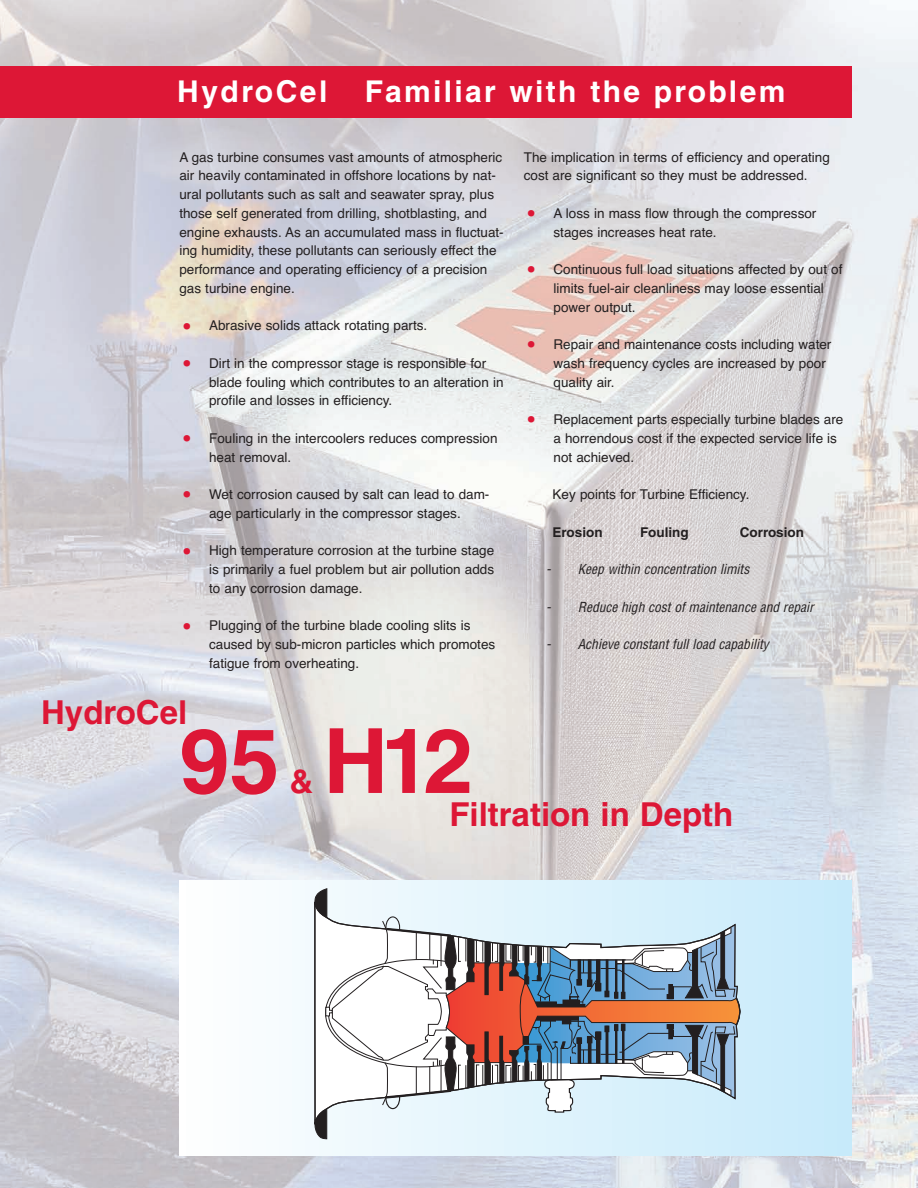
<style>
.page{position:relative;width:918px;height:1188px;background:#fff}
.page>*{position:absolute;margin:0;border:0;box-sizing:border-box;transform-origin:0 0}
.t1{font:700 90px "Helvetica";color:#dd1736}
.t2{font:700 33px "Helvetica";color:#dd1736}
.t3{font:700 30px "Helvetica";letter-spacing:.08em;color:#fff}
.t4{font:13.5px/18.8px "Helvetica";color:#231f20}
.t5{font:italic condensed 13.5px "Helvetica";color:#231f20}
.t6{font:700 13.5px "Helvetica";color:#231f20}
.s1{font-size:30px;color:#dd1736}
</style>
<div class="page">
<img style="left:0;top:0;width:918px;height:1188px">
<div style="left:0;top:67px;width:851px;height:51px;background:#dd1736"></div>
<div style="left:179px;top:881px;width:672px;height:274px;background:linear-gradient(to right,#fefefe,#c7eafa)"></div>
<svg style="left:314px;top:1140px;width:427px;height:15px;background:#e1f3fc"></svg>
<svg style="left:314px;top:889px;width:427px;height:251px"></svg>
<h3 class="t3" style="left:177px;top:81px;width:152px">HydroCel</h3>
<h3 class="t3" style="left:365px;top:81px;width:422px">Familiar with the problem</h3>
<p class="t4" style="left:179px;top:148px;width:326px">A gas turbine consumes vast amounts of atmospheric air heavily contaminated in offshore locations by nat&shy;ural pollutants such as salt and seawater spray, plus those self generated from drilling, shotblasting, and engine exhausts. As an accumulated mass in fluctuat&shy;ing humidity, these pollutants can seriously effect the performance and operating efficiency of a precision gas turbine engine.</p>
<p class="t4" style="left:179px;top:316px;width:250px"><span class="s1">•</span> Abrasive solids attack rotating parts.</p>
<p class="t4" style="left:209px;top:354px;width:296px;text-indent:-30px"><span class="s1">•</span> Dirt in the compressor stage is responsible for blade fouling which contributes to an alteration in profile and losses in efficiency.</p>
<p class="t4" style="left:209px;top:429px;width:290px;text-indent:-30px"><span class="s1">•</span> Fouling in the intercoolers reduces compression heat removal.</p>
<p class="t4" style="left:179px;top:485px;width:312px;text-align:center"><span class="s1">•</span> Wet corrosion caused by salt can lead to dam&shy;age particularly in the compressor stages.</p>
<p class="t4" style="left:209px;top:541px;width:287px;text-align:justify;text-indent:-30px"><span class="s1">•</span> High temperature corrosion at the turbine stage is primarily a fuel problem but air pollution adds to any corrosion damage.</p>
<p class="t4" style="left:209px;top:616px;width:288px;text-indent:-30px"><span class="s1">•</span> Plugging of the turbine blade cooling slits is caused by sub-micron particles which promotes fatigue from overheating.</p>
<p class="t4" style="left:524px;top:148px;width:308px">The implication in terms of efficiency and operating cost are significant so they must be addressed.</p>
<p class="t4" style="left:554px;top:204px;width:264px;text-indent:-30px"><span class="s1">•</span> A loss in mass flow through the compressor stages increases heat rate.</p>
<p class="t4" style="left:554px;top:260px;width:290px;text-indent:-30px"><span class="s1">•</span> Continuous full load situations affected by out of limits fuel-air cleanliness may loose essential power output.</p>
<p class="t4" style="left:554px;top:335px;width:279px;text-indent:-30px"><span class="s1">•</span> Repair and maintenance costs including water wash frequency cycles are increased by poor quality air.</p>
<p class="t4" style="left:554px;top:410px;width:291px;text-indent:-30px"><span class="s1">•</span> Replacement parts especially turbine blades are a horrendous cost if the expected service life is not achieved.</p>
<p class="t4" style="left:553px;top:485px;width:198px">Key points for Turbine Efficiency.</p>
<p class="t6" style="left:553px;top:527px;width:51px">Erosion</p>
<p class="t6" style="left:640px;top:527px;width:50px">Fouling</p>
<p class="t6" style="left:740px;top:527px;width:66px">Corrosion</p>
<p class="t5" style="left:546px;top:562px;width:205px">- Keep within concentration limits</p>
<p class="t5" style="left:546px;top:599px;width:269px">- Reduce high cost of maintenance and repair</p>
<p class="t5" style="left:546px;top:637px;width:224px">- Achieve constant full load capability</p>
<h2 class="t2" style="left:41px;top:700px;width:148px">HydroCel</h2>
<h1 class="t1" style="left:179px;top:728px;width:102px">95</h1>
<h2 class="t2" style="left:289px;top:769px;width:25px">&amp;</h2>
<h1 class="t1" style="left:323px;top:728px;width:152px">H12</h1>
<h2 class="t2" style="left:449px;top:802px;width:286px">Filtration in Depth</h2>
</div>
